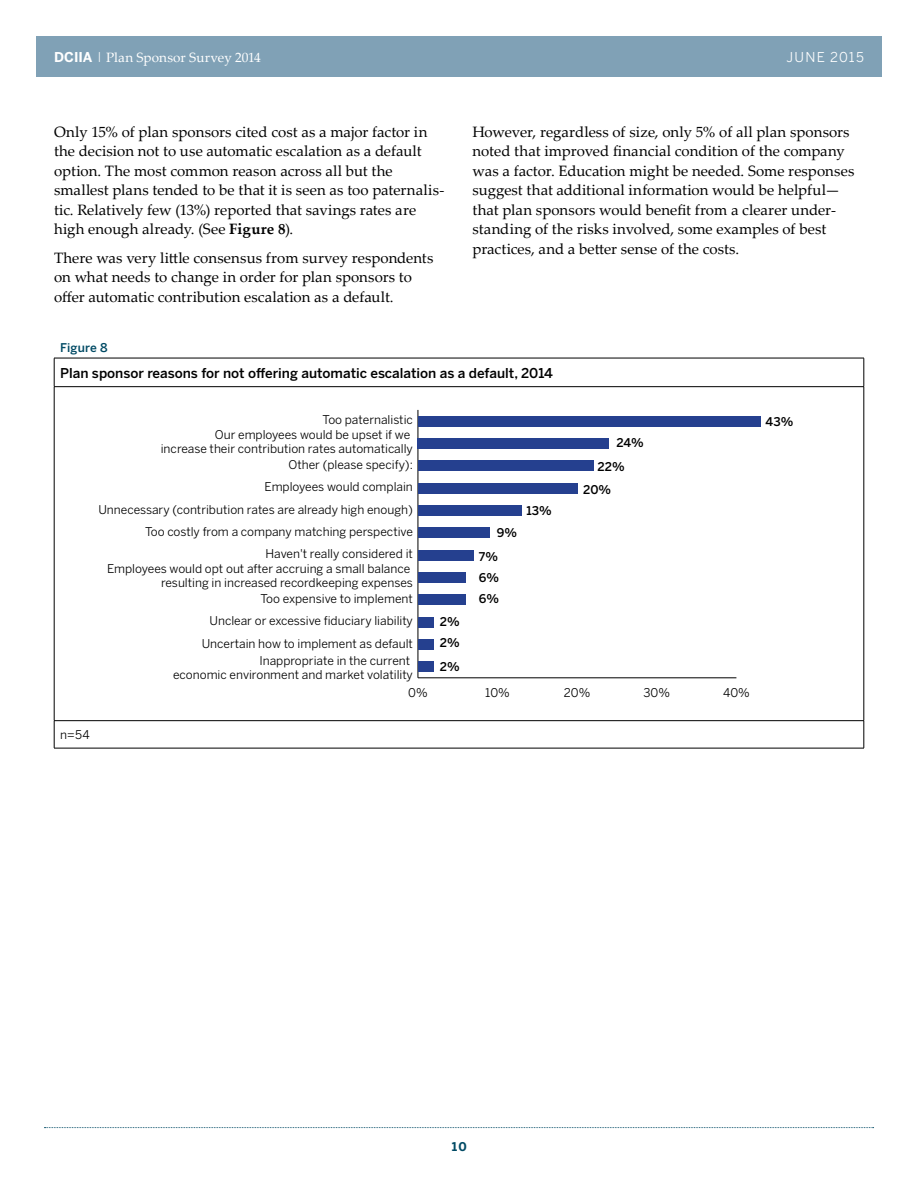
<style>
.page{position:relative;width:918px;height:1188px;background:#fff}
.page>*{position:absolute;margin:0;border:0;box-sizing:border-box;transform-origin:0 0}
.t1{font:15px/19.5px "Palatino Linotype";color:#000}
.t2{font:500 13.5px "Benton Sans";color:#000}
.t3{font:13.5px "Palatino Linotype";letter-spacing:.005em;color:#fff}
.t4{font:13.5px "Benton Sans";letter-spacing:.09em;color:#fff}
.t5{font:12px/13.5px "Benton Sans";color:#000;text-align:right}
.t6{font:500 12px/21px "Benton Sans";color:#000;text-align:justify}
.t7{font:500 12px "Benton Sans";color:#004a64}
.t8{font:700 12px "Benton Sans";color:#004a64}
.s1{font-family:"Benton Sans";font-weight:700}
.s2{font-weight:700}
</style>
<div class="page">
<svg style="left:44px;top:1127px;width:830px;height:1px"></svg>
<div style="left:36px;top:36px;width:846px;height:40px;background:#80a1b6"></div>
<hr style="left:54px;top:358px;width:810px;height:1px;background:#000">
<svg style="left:54px;top:358px;width:1px;height:28px"></svg>
<svg style="left:864px;top:358px;width:1px;height:28px"></svg>
<hr style="left:54px;top:387px;width:1px;height:333px;background:#000">
<hr style="left:864px;top:387px;width:1px;height:333px;background:#000">
<svg style="left:54px;top:721px;width:1px;height:27px"></svg>
<svg style="left:864px;top:721px;width:1px;height:27px"></svg>
<hr style="left:54px;top:748px;width:810px;height:1px;background:#000">
<hr style="left:54px;top:386px;width:810px;height:1px;background:#000">
<hr style="left:54px;top:720px;width:810px;height:1px;background:#000">
<hr style="left:418px;top:677px;width:318px;height:1px;background:#000">
<hr style="left:418px;top:410px;width:1px;height:268px;background:#000">
<div style="left:418px;top:416px;width:342px;height:10px;background:#25408f"></div>
<div style="left:418px;top:438px;width:191px;height:11px;background:#25408f"></div>
<div style="left:418px;top:460px;width:175px;height:11px;background:#25408f"></div>
<div style="left:418px;top:483px;width:159px;height:10px;background:#25408f"></div>
<div style="left:418px;top:505px;width:103px;height:11px;background:#25408f"></div>
<div style="left:418px;top:527px;width:72px;height:11px;background:#25408f"></div>
<div style="left:418px;top:550px;width:56px;height:10px;background:#25408f"></div>
<div style="left:418px;top:572px;width:48px;height:11px;background:#25408f"></div>
<div style="left:418px;top:594px;width:48px;height:11px;background:#25408f"></div>
<div style="left:418px;top:617px;width:16px;height:10px;background:#25408f"></div>
<div style="left:418px;top:639px;width:16px;height:11px;background:#25408f"></div>
<div style="left:418px;top:661px;width:16px;height:11px;background:#25408f"></div>
<p class="t3" style="left:54px;top:48px;width:208px"><span class="s1">DCIIA</span> | Plan Sponsor Survey 2014</p>
<p class="t4" style="left:787px;top:48px;width:79px">JUNE 2015</p>
<p class="t1" style="left:54px;top:122px;width:392px">Only 15% of plan sponsors cited cost as a major factor in the decision not to use automatic escalation as a default option. The most common reason across all but the smallest plans tended to be that it is seen as too paternalis&shy;tic. Relatively few (13%) reported that savings rates are high enough already. (See <span class="s2">Figure 8</span>).</p>
<p class="t1" style="left:54px;top:248px;width:381px">There was very little consensus from survey respondents on what needs to change in order for plan sponsors to offer automatic contribution escalation as a default.</p>
<p class="t1" style="left:472px;top:122px;width:383px">However, regardless of size, only 5% of all plan sponsors noted that improved financial condition of the company was a factor. Education might be needed. Some responses suggest that additional information would be helpful— that plan sponsors would benefit from a clearer under&shy;standing of the risks involved, some examples of best practices, and a better sense of the costs.</p>
<p class="t7" style="left:60px;top:339px;width:49px">Figure 8</p>
<p class="t2" style="left:60px;top:363px;width:494px">Plan sponsor reasons for not offering automatic escalation as a default, 2014</p>
<p class="t5" style="left:323px;top:413px;width:92px">Too paternalistic</p>
<p class="t5" style="left:161px;top:427px;width:254px">Our employees would be upset if we<br>increase their contribution rates automatically</p>
<p class="t5" style="left:289px;top:457px;width:126px">Other (please specify):</p>
<p class="t5" style="left:265px;top:480px;width:150px">Employees would complain</p>
<p class="t5" style="left:98px;top:502px;width:316px">Unnecessary (contribution rates are already high enough)</p>
<p class="t5" style="left:145px;top:524px;width:269px">Too costly from a company matching perspective</p>
<p class="t5" style="left:265px;top:547px;width:149px">Haven't really considered it</p>
<p class="t5" style="left:107px;top:561px;width:307px">Employees would opt out after accruing a small balance resulting in increased recordkeeping expenses</p>
<p class="t5" style="left:260px;top:591px;width:154px">Too expensive to implement</p>
<p class="t5" style="left:209px;top:613px;width:205px">Unclear or excessive fiduciary liability</p>
<p class="t5" style="left:202px;top:636px;width:213px">Uncertain how to implement as default</p>
<p class="t5" style="left:173px;top:654px;width:241px">Inappropriate in the current<br>economic environment and market volatility</p>
<p class="t6" style="left:440px;top:610px;width:21px">2%</p>
<p class="t6" style="left:440px;top:632px;width:21px">2%</p>
<p class="t6" style="left:440px;top:656px;width:21px">2%</p>
<p class="t6" style="left:497px;top:522px;width:22px">9%</p>
<p class="t6" style="left:479px;top:545px;width:22px">7% 6% 6%</p>
<p class="t6" style="left:527px;top:500px;width:27px">13%</p>
<p class="t6" style="left:598px;top:430px;width:48px;line-height:24.5px;text-indent:19px">24%<br>22%</p>
<p class="t6" style="left:583px;top:478px;width:29px">20%</p>
<p class="t5" style="left:60px;top:727px;width:31px">n=54</p>
<p class="t5" style="left:408px;top:686px;width:21px">0%</p>
<p class="t5" style="left:485px;top:686px;width:26px">10%</p>
<p class="t5" style="left:564px;top:686px;width:28px">20%</p>
<p class="t5" style="left:644px;top:686px;width:28px">30%</p>
<p class="t5" style="left:723px;top:686px;width:28px">40%</p>
<p class="t6" style="left:766px;top:411px;width:29px">43%</p>
<p class="t8" style="left:452px;top:1138px;width:17px">10</p>
</div>
